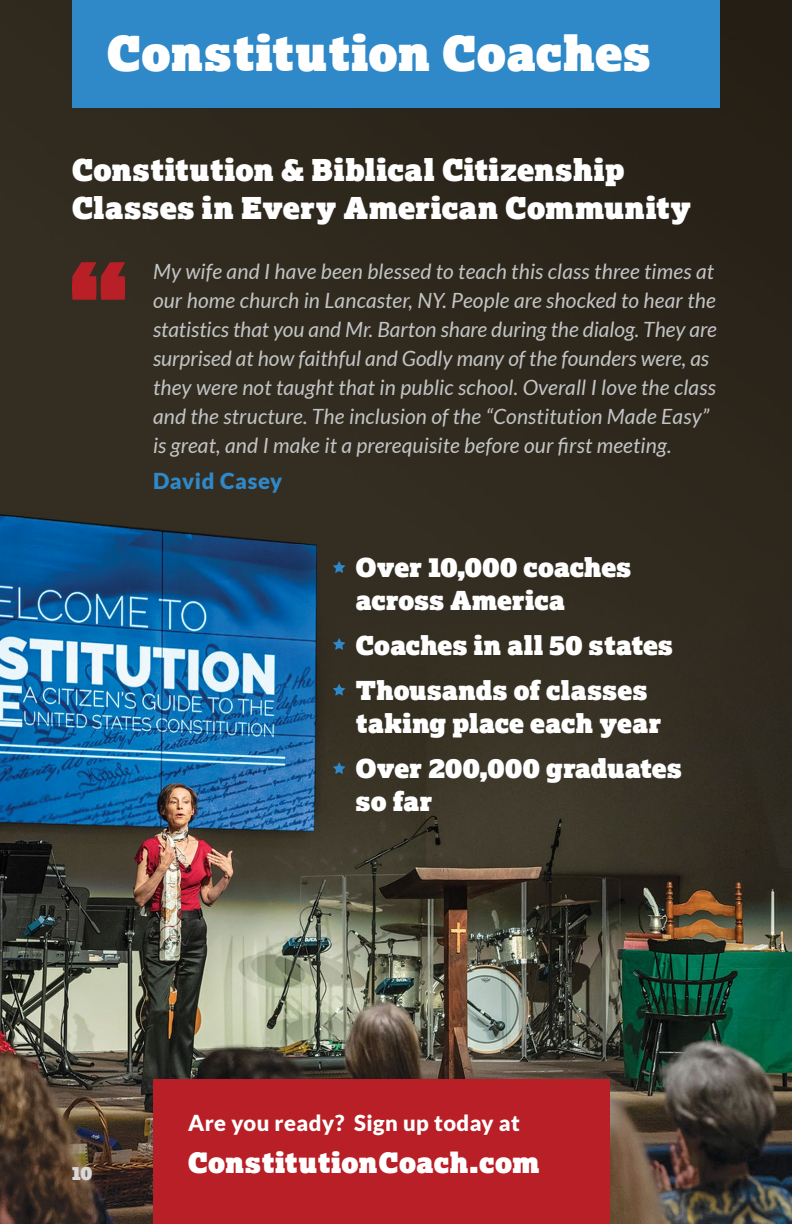
<style>
.page{position:relative;width:792px;height:1224px;background:#fff}
.page>*{position:absolute;margin:0;border:0;box-sizing:border-box;transform-origin:0 0}
.t1{font:48px "Lexia Advertising";letter-spacing:.025em;color:#fff}
.t2{font:30px/38px "Lexia Advertising";letter-spacing:.025em;color:#fff}
.t3{font:28px "Lexia Advertising";letter-spacing:.03em;color:#fff}
.t4{font:26px/45px "Lexia Advertising";letter-spacing:.015em;color:#fff}
.t5{font:900 22px "Lato";letter-spacing:.02em;color:#fff}
.t6{font:900 22px "Lato";letter-spacing:.03em;color:#2f89c9}
.t7{font:italic 21px/29px "Lato";letter-spacing:.01em;color:#c2c4c6}
.t8{font:18px "Lexia Advertising";color:#d7d9da}
</style>
<div class="page">
<img style="left:0;top:0;width:792px;height:1224px">
<div style="left:72px;top:0;width:648px;height:107px;background:#2f89c9"></div>
<div style="left:153px;top:1079px;width:457px;height:145px;background:#b81f26"></div>
<svg style="left:72px;top:262px;width:53px;height:38px;background:#9b2224"></svg>
<svg style="left:333px;top:561px;width:12px;height:12px"></svg>
<svg style="left:333px;top:638px;width:12px;height:12px"></svg>
<svg style="left:333px;top:684px;width:12px;height:12px"></svg>
<svg style="left:333px;top:762px;width:12px;height:12px"></svg>
<h1 class="t1" style="left:107px;top:23px;width:545px">Constitution Coaches</h1>
<h2 class="t2" style="left:72px;top:150px;width:621px">Constitution &amp; Biblical Citizenship<br>Classes in Every American Community</h2>
<p class="t7" style="left:153px;top:258px;width:565px">My wife and I have been blessed to teach this class three times at our home church in Lancaster, NY. People are shocked to hear the statistics that you and Mr. Barton share during the dialog. They are surprised at how faithful and Godly many of the founders were, as they were not taught that in public school. Overall I love the class and the structure. The inclusion of the “Constitution Made Easy” is great, and I make it a prerequisite before our first meeting.</p>
<p class="t6" style="left:153px;top:468px;width:131px">David Casey</p>
<p class="t4" style="left:356px;top:550px;width:277px;line-height:33px">Over 10,000 coaches across America</p>
<p class="t4" style="left:356px;top:622px;width:319px">Coaches in all 50 states<br>Thousands of classes</p>
<p class="t4" style="left:356px;top:700px;width:328px">taking place each year<br>Over 200,000 graduates</p>
<p class="t4" style="left:356px;top:778px;width:78px">so far</p>
<p class="t8" style="left:72px;top:1161px;width:22px">10</p>
<p class="t5" style="left:188px;top:1110px;width:333px">Are you ready? Sign up today at</p>
<h3 class="t3" style="left:188px;top:1145px;width:353px">ConstitutionCoach.com</h3>
</div>
